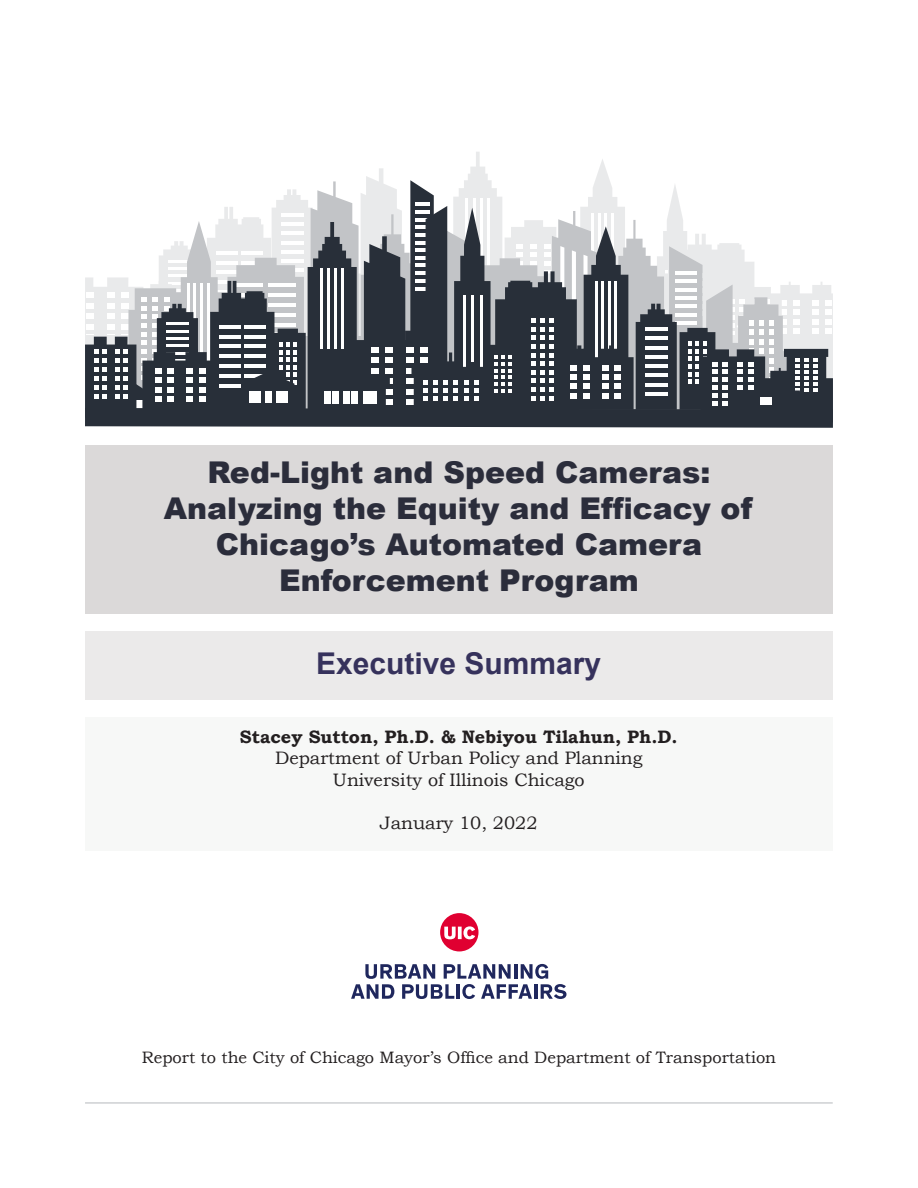
<style>
.page{position:relative;width:918px;height:1188px;background:#fff}
.page>*{position:absolute;margin:0;border:0;box-sizing:border-box;transform-origin:0 0}
.t1{font:900 30px/36px "Arial";color:#2b2d3b;text-align:center}
.t2{font:700 30px "Arial";color:#36325c}
.t3{font:18px "Bookman Old Style";color:#231f20}
.t4{font:700 18px "Bookman Old Style";color:#231f20}
.t5{font:16.5px "Bookman Old Style";color:#231f20}
</style>
<div class="page">
<div style="left:85px;top:718px;width:748px;height:133px;background:#f7f8f7"></div>
<div style="left:85px;top:631px;width:748px;height:68px;background:#ebeaea"></div>
<div style="left:85px;top:446px;width:748px;height:168px;background:#dbd9d9"></div>
<svg style="left:85px;top:152px;width:748px;height:276px"></svg>
<svg style="left:440px;top:913px;width:38px;height:38px"></svg>
<svg style="left:351px;top:964px;width:216px;height:35px"></svg>
<hr style="left:85px;top:1103px;width:748px;height:1px;background:#b5b9bc">
<p class="t1" style="left:207px;top:453px;width:505px">Red-Light and Speed Cameras:</p>
<p class="t1" style="left:164px;top:489px;width:590px">Analyzing the Equity and Efficacy of</p>
<p class="t1" style="left:216px;top:525px;width:488px">Chicago’s Automated Camera<br>Enforcement Program</p>
<p class="t2" style="left:316px;top:642px;width:287px">Executive Summary</p>
<p class="t4" style="left:240px;top:724px;width:439px">Stacey Sutton, Ph.D. &amp; Nebiyou Tilahun, Ph.D.</p>
<p class="t3" style="left:275px;top:746px;width:369px">Department of Urban Policy and Planning</p>
<p class="t3" style="left:333px;top:768px;width:253px">University of Illinois Chicago</p>
<p class="t3" style="left:380px;top:811px;width:159px">January 10, 2022</p>
<p class="t5" style="left:142px;top:1046px;width:636px">Report to the City of Chicago Mayor’s Office and Department of Transportation</p>
</div>
